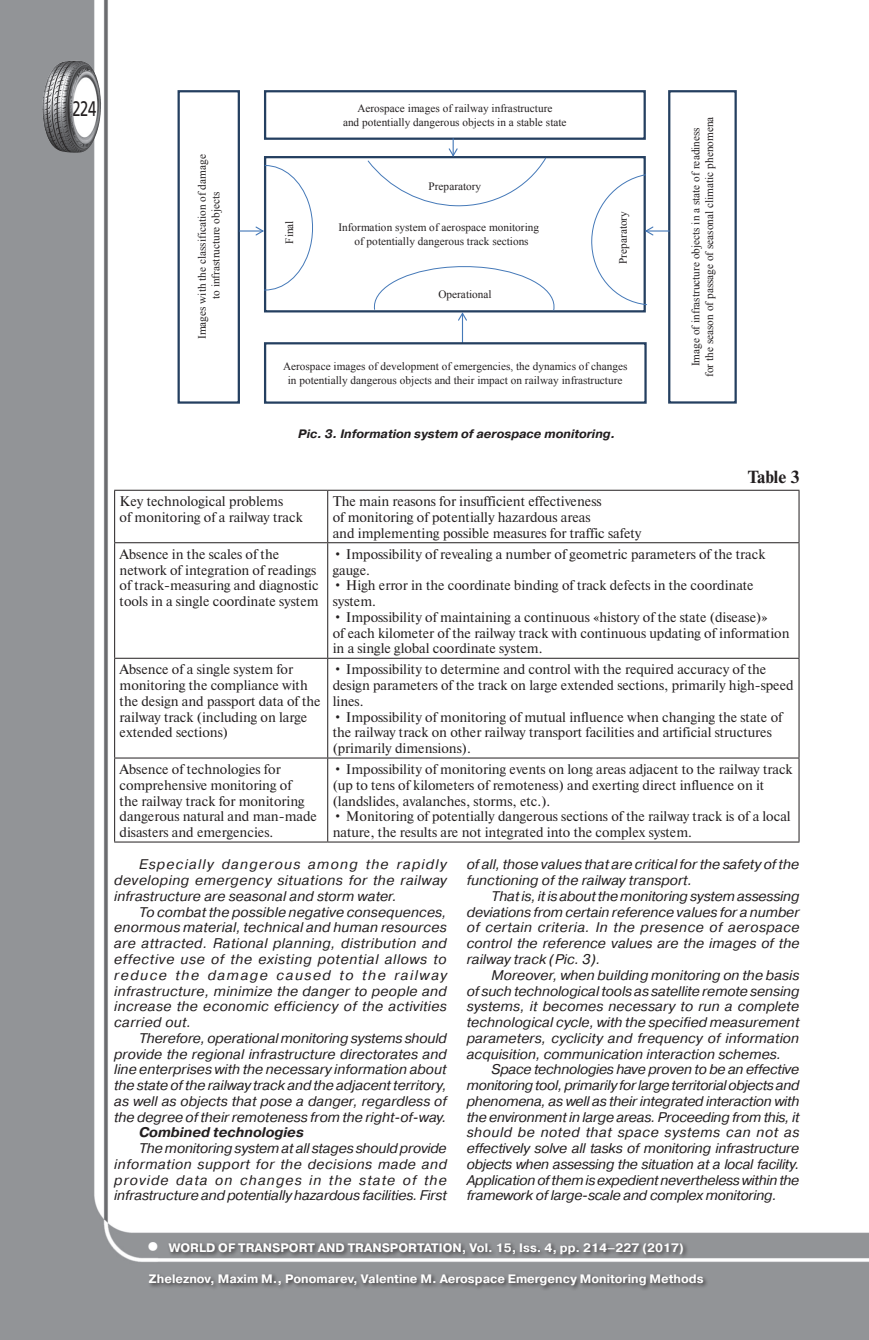
<style>
.page{position:relative;width:869px;height:1340px;background:#fff}
.page>*{position:absolute;margin:0;border:0;box-sizing:border-box;transform-origin:0 0}
.t1{font:700 24.5px "Pragmatica C";color:#fff}
.t2{font:21px "Free Set C";color:#231f20;scale:.7 1}
.tabl_nazv{font:700 17.5px "Newton C";color:#231f20}
.vrez_engl{font:italic 14px/15.8px "Pragmatica C";color:#231f20;text-align:justify}
.Tabl{font:14px/15.8px "Newton C";color:#231f20}
.vrez_engl-2{font:italic 700 14px "Pragmatica C";color:#231f20}
.подвал_bottom{font:700 12.25px "Pragmatica C";color:#fff}
.Подвал_топ{font:700 12.25px "Pragmatica C";color:#fff}
.Podpisi{font:italic 700 12.25px "Pragmatica C";color:#231f20}
.t3{font:11.2px/13.5px "Times New Roman";color:#231f20;text-align:center}
</style>
<div class="page">
<img style="left:0;top:0;width:868px;height:1339px">
<img style="left:42px;top:61px;width:33px;height:84px">
<div style="left:264px;top:156px;width:381px;height:156px;border:2px solid #243f60"></div>
<div style="left:264px;top:90px;width:381px;height:50px;border:2px solid #243f60"></div>
<svg style="left:367px;top:139px;width:179px;height:68px"></svg>
<hr style="left:461px;top:313px;width:2px;height:30px;background:#4579b8">
<svg style="left:371px;top:265px;width:186px;height:57px"></svg>
<div style="left:264px;top:342px;width:382px;height:62px;border:2px solid #243f60"></div>
<div style="left:667px;top:90px;width:69px;height:313px;border:2px solid #243f60"></div>
<div style="left:177px;top:90px;width:63px;height:313px;border:2px solid #243f60"></div>
<svg style="left:239px;top:165px;width:76px;height:126px"></svg>
<svg style="left:590px;top:174px;width:79px;height:131px"></svg>
<hr style="left:327px;top:490px;width:1px;height:52px;background:#231f20">
<hr style="left:114px;top:542px;width:213px;height:1px;background:#231f20">
<hr style="left:327px;top:542px;width:472px;height:1px;background:#231f20">
<hr style="left:327px;top:543px;width:1px;height:115px;background:#231f20">
<hr style="left:114px;top:658px;width:213px;height:1px;background:#231f20">
<hr style="left:327px;top:658px;width:472px;height:1px;background:#231f20">
<hr style="left:327px;top:658px;width:1px;height:99px;background:#231f20">
<hr style="left:114px;top:757px;width:213px;height:1px;background:#231f20">
<hr style="left:327px;top:757px;width:472px;height:1px;background:#231f20">
<hr style="left:327px;top:758px;width:1px;height:83px;background:#231f20">
<hr style="left:114px;top:490px;width:213px;height:1px;background:#231f20">
<hr style="left:114px;top:490px;width:1px;height:52px;background:#231f20">
<hr style="left:327px;top:490px;width:472px;height:1px;background:#231f20">
<hr style="left:798px;top:490px;width:1px;height:52px;background:#231f20">
<hr style="left:114px;top:543px;width:1px;height:115px;background:#231f20">
<hr style="left:798px;top:543px;width:1px;height:115px;background:#231f20">
<hr style="left:114px;top:658px;width:1px;height:99px;background:#231f20">
<hr style="left:798px;top:658px;width:1px;height:99px;background:#231f20">
<hr style="left:114px;top:758px;width:1px;height:83px;background:#231f20">
<hr style="left:798px;top:758px;width:1px;height:83px;background:#231f20">
<hr style="left:114px;top:841px;width:213px;height:1px;background:#231f20">
<hr style="left:327px;top:841px;width:472px;height:1px;background:#231f20">
<div style="left:147px;top:1240px;width:561px;height:51px;background:#231f20;opacity:.75"></div>
<h2 class="t2" style="left:72px;top:97px;width:35px">224</h2>
<p class="t3" style="left:195px;top:339px;width:186px;rotate:-90deg">Images with the classification of damage to infrastructure objects</p>
<p class="t3" style="left:343px;top:101px;width:225px">Aerospace images of railway infrastructure<br>and potentially dangerous objects in a stable state</p>
<p class="t3" style="left:428px;top:179px;width:54px">Preparatory</p>
<p class="t3" style="left:282px;top:243px;width:25px;rotate:-90deg">Final</p>
<p class="t3" style="left:616px;top:264px;width:54px;rotate:-90deg">Preparatory</p>
<p class="t3" style="left:438px;top:287px;width:55px">Operational</p>
<p class="t3" style="left:338px;top:221px;width:202px">Information system of aerospace monitoring of potentially dangerous track sections</p>
<p class="t3" style="left:283px;top:359px;width:346px">Aerospace images of development of emergencies, the dynamics of changes in potentially dangerous objects and their impact on railway infrastructure</p>
<p class="Podpisi" style="left:298px;top:426px;width:318px">Pic. 3. Information system of aerospace monitoring.</p>
<p class="t3" style="left:688px;top:377px;width:262px;rotate:-90deg">Image of infrastructure objects in a state of readiness<br>for the season of passage of seasonal climatic phenomena</p>
<p class="tabl_nazv" style="left:747px;top:467px;width:53px">Table 3</p>
<p class="Tabl" style="left:119px;top:493px;width:184px">Key technological problems<br>of monitoring of a railway track</p>
<p class="Tabl" style="left:332px;top:493px;width:310px">The main reasons for insufficient effectiveness<br>of monitoring of potentially hazardous areas<br>and implementing possible measures for traffic safety</p>
<p class="Tabl" style="left:119px;top:546px;width:200px">Absence in the scales of the network of integration of readings of track-measuring and diagnostic tools in a single coordinate system</p>
<p class="Tabl" style="left:332px;top:546px;width:434px">• Impossibility of revealing a number of geometric parameters of the track gauge.</p>
<p class="Tabl" style="left:332px;top:577px;width:422px">• High error in the coordinate binding of track defects in the coordinate system.</p>
<p class="Tabl" style="left:332px;top:609px;width:458px">• Impossibility of maintaining a continuous «history of the state (disease)»<br>of each kilometer of the railway track with continuous updating of information in a single global coordinate system.</p>
<p class="Tabl" style="left:119px;top:661px;width:202px">Absence of a single system for monitoring the compliance with the design and passport data of the railway track (including on large extended sections)</p>
<p class="Tabl" style="left:332px;top:661px;width:462px">• Impossibility to determine and control with the required accuracy of the design parameters of the track on large extended sections, primarily high-speed lines.</p>
<p class="Tabl" style="left:332px;top:709px;width:451px">• Impossibility of monitoring of mutual influence when changing the state of the railway track on other railway transport facilities and artificial structures (primarily dimensions).</p>
<p class="Tabl" style="left:119px;top:761px;width:199px">Absence of technologies for comprehensive monitoring of<br>the railway track for monitoring dangerous natural and man-made disasters and emergencies.</p>
<p class="Tabl" style="left:332px;top:761px;width:461px">• Impossibility of monitoring events on long areas adjacent to the railway track (up to tens of kilometers of remoteness) and exerting direct influence on it (landslides, avalanches, storms, etc. ).</p>
<p class="Tabl" style="left:332px;top:808px;width:459px">• Monitoring of potentially dangerous sections of the railway track is of a local nature, the results are not integrated into the complex system.</p>
<p class="vrez_engl" style="left:114px;top:856px;width:334px;text-indent:25px">Especially dangerous among the rapidly developing emergency situations for the railway infrastructure are seasonal and storm water.</p>
<p class="vrez_engl" style="left:114px;top:904px;width:334px;text-indent:25px">To combat the possible negative consequences, enormous material, technical and human resources are attracted. Rational planning, distribution and effective use of the existing potential allows to reduce the damage caused to the railway infrastructure, minimize the danger to people and increase the economic efficiency of the activities carried out.</p>
<p class="vrez_engl" style="left:114px;top:1030px;width:334px;text-indent:25px">Therefore, operational monitoring systems should provide the regional infrastructure directorates and line enterprises with the necessary information about the state of the railway track and the adjacent territory, as well as objects that pose a danger, regardless of the degree of their remoteness from the right-of-way.</p>
<p class="vrez_engl-2" style="left:139px;top:1124px;width:166px">Combined technologies</p>
<p class="vrez_engl" style="left:114px;top:1140px;width:334px;text-indent:25px">The monitoring system at all stages should provide information support for the decisions made and provide data on changes in the state of the infrastructure and potentially hazardous facilities. First</p>
<p class="vrez_engl" style="left:466px;top:856px;width:334px">of all, those values that are critical for the safety of the functioning of the railway transport.</p>
<p class="vrez_engl" style="left:466px;top:888px;width:334px;text-indent:25px">That is, it is about the monitoring system assessing deviations from certain reference values for a number of certain criteria. In the presence of aerospace control the reference values are the images of the railway track (Pic. 3).</p>
<p class="vrez_engl" style="left:466px;top:967px;width:334px;text-indent:25px">Moreover, when building monitoring on the basis of such technological tools as satellite remote sensing systems, it becomes necessary to run a complete technological cycle, with the specified measurement parameters, cyclicity and frequency of information acquisition, communication interaction schemes.</p>
<p class="vrez_engl" style="left:466px;top:1061px;width:334px;text-indent:25px">Space technologies have proven to be an effective monitoring tool, primarily for large territorial objects and phenomena, as well as their integrated interaction with the environment in large areas. Proceeding from this, it should be noted that space systems can not as effectively solve all tasks of monitoring infrastructure objects when assessing the situation at a local facility.<br>Application of them is expedient nevertheless within the framework of large-scale and complex monitoring.</p>
<h1 class="t1" style="left:145px;top:1232px;width:18px">•</h1>
<p class="Подвал_топ" style="left:169px;top:1241px;width:516px">WORLD OF TRANSPORT AND TRANSPORTATION, Vol. 15, Iss. 4, pp. 214–227 (2017)</p>
<p class="подвал_bottom" style="left:149px;top:1271px;width:556px">Zheleznov, Maxim M., Ponomarev, Valentine M. Aerospace Emergency Monitoring Methods</p>
</div>
